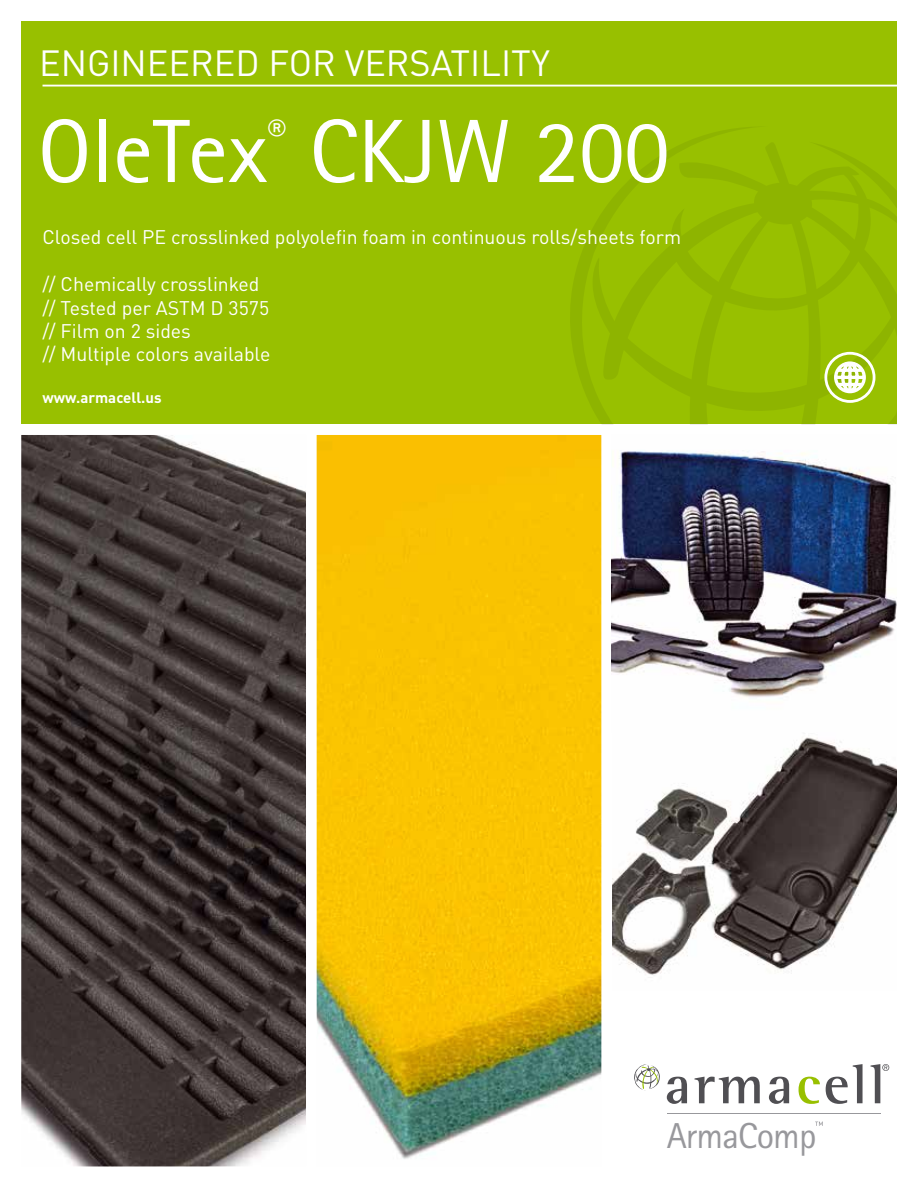
<style>
.page{position:relative;width:918px;height:1188px;background:#fff}
.page>*{position:absolute;margin:0;border:0;box-sizing:border-box;transform-origin:0 0}
.t1{font:90px "Rotis Sans Serif Pro";color:#fff}
.t2{font:36.75px "Rotis Sans Serif Pro";color:#fff}
.t3{font:36.15px "Rotis Sans Serif Pro";letter-spacing:-.025em;color:#98989c}
.t4{font:36px "DIN Pro";color:#fff}
.t5{font:19.5px/23.4px "DIN Pro";color:#fff}
.t6{font:700 15px "DIN Pro";color:#fff}
</style>
<div class="page">
<div style="left:21px;top:21px;width:876px;height:403px;background:#98c000"></div>
<svg style="left:570px;top:127px;width:182px;height:261px"></svg>
<svg style="left:584px;top:140px;width:313px;height:284px"></svg>
<img style="left:21px;top:435px;width:285px;height:732px">
<img style="left:317px;top:435px;width:284px;height:724px">
<svg style="left:667px;top:1077px;width:20px;height:27px"></svg>
<svg style="left:695px;top:1077px;width:65px;height:26px"></svg>
<svg style="left:769px;top:1077px;width:20px;height:27px"></svg>
<svg style="left:799px;top:1077px;width:21px;height:27px"></svg>
<svg style="left:826px;top:1064px;width:37px;height:40px"></svg>
<svg style="left:871px;top:1064px;width:18px;height:39px"></svg>
<svg style="left:634px;top:1064px;width:26px;height:27px"></svg>
<hr style="left:667px;top:1113px;width:213px;height:1px;background:#98989c">
<svg style="left:815px;top:1122px;width:8px;height:4px"></svg>
<img style="left:612px;top:451px;width:285px;height:524px">
<hr style="left:43px;top:85px;width:855px;height:2px;background:#fff">
<svg style="left:824px;top:352px;width:51px;height:51px"></svg>
<h3 class="t4" style="left:39px;top:35px;width:512px">ENGINEERED FOR VERSATILITY</h3>
<h1 class="t1" style="left:38px;top:99px;width:231px">OleTex</h1>
<h2 class="t2" style="left:268px;top:110px;width:20px">®</h2>
<h1 class="t1" style="left:309px;top:99px;width:362px">CKJW 200</h1>
<p class="t5" style="left:43px;top:224px;width:640px">Closed cell PE crosslinked polyolefin foam in continuous rolls/sheets form</p>
<p class="t5" style="left:43px;top:271px;width:230px">// Chemically crosslinked // Tested per ASTM D 3575 // Film on 2 sides<br>// Multiple colors available</p>
<p class="t6" style="left:43px;top:385px;width:121px">www.armacell.us</p>
<h3 class="t3" style="left:667px;top:1114px;width:151px">ArmaComp</h3>
</div>
